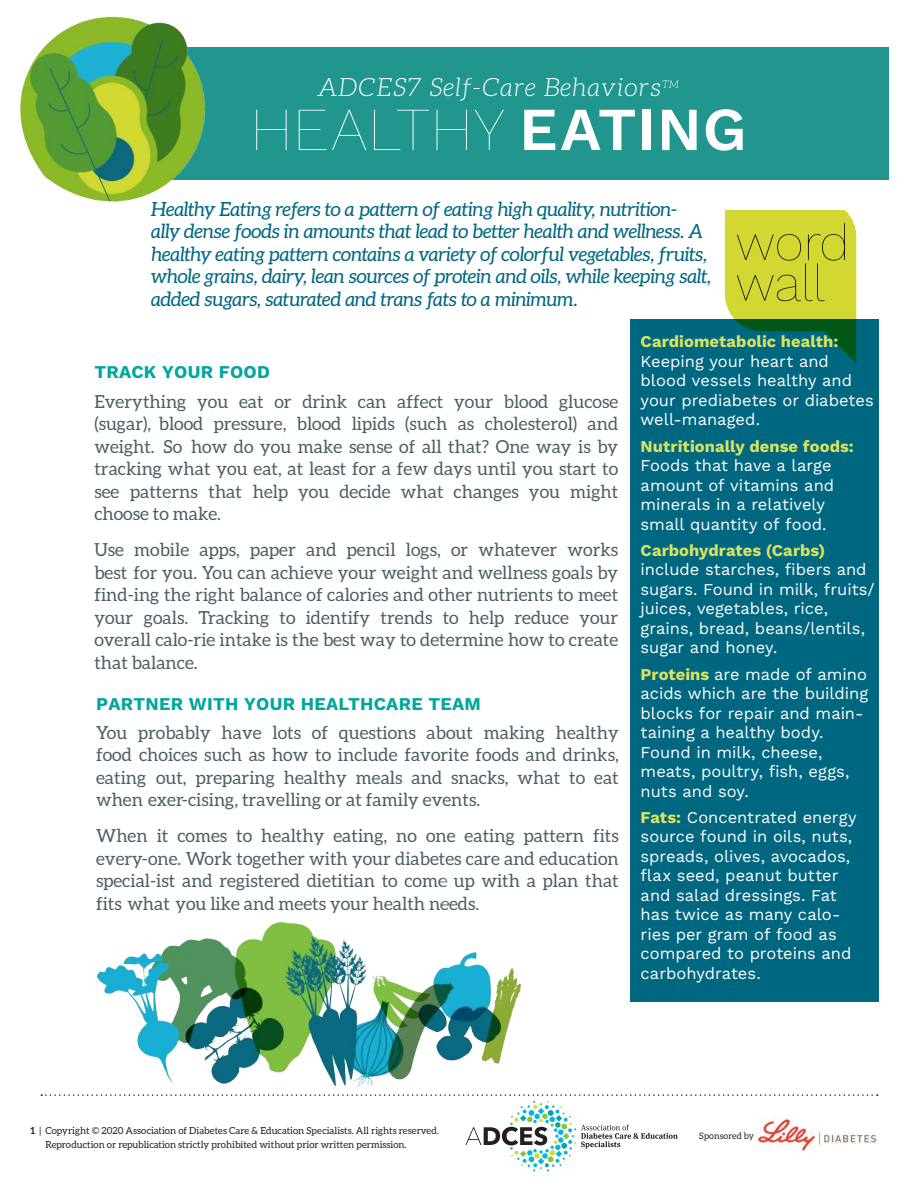
<style>
.page{position:relative;width:918px;height:1188px;background:#fff}
.page>*{position:absolute;margin:0;border:0;box-sizing:border-box;transform-origin:0 0}
.t1{font:100 61.05px "Work Sans";letter-spacing:.01em;color:#fff}
.t2{font:100 51px/40.7px "Work Sans";letter-spacing:-.005em;color:#000}
.t3{font:italic 300 25.35px "Aleo";letter-spacing:.05em;color:#fff}
.t4{font:italic 19.5px/22.5px "Aleo";letter-spacing:-.02em;color:#006781}
.t5{font:18px/22.5px "Aleo";color:#4c5f64;text-align:justify}
.t6{font:700 18px "Work Sans";letter-spacing:.015em;color:#00a69f}
.t7{font:16.5px/19.5px "Work Sans";color:#fff}
.t8{font:700 16.5px "Work Sans";letter-spacing:.005em;color:#d9e360}
.t9{font:italic 300 10.5px "Aleo";color:#fff}
.t10{font:9.75px/13.5px "Aleo";color:#241f1f}
.t11{font:9px "Aleo";color:#241f1f}
.s1{font-weight:600}
.s2{font-weight:700;color:#d9e360}
.s3{font-weight:700}
</style>
<div class="page">
<div style="left:105px;top:47px;width:784px;height:132px;background:#21968f"></div>
<div style="left:630px;top:320px;width:248px;height:682px;background:#006781"></div>
<svg style="left:725px;top:211px;width:131px;height:152px"></svg>
<svg style="left:41px;top:1094px;width:837px;height:77px"></svg>
<img style="left:755px;top:1104px;width:123px;height:47px">
<img style="left:97px;top:922px;width:424px;height:164px">
<img style="left:20px;top:16px;width:201px;height:186px">
<h3 class="t3" style="left:318px;top:73px;width:345px">ADCES7 Self-Care Behaviors</h3>
<p class="t9" style="left:662px;top:78px;width:18px">TM</p>
<h1 class="t1" style="left:250px;top:86px;width:498px">HEALTHY <span class="s1">EATING</span></h1>
<p class="t4" style="left:151px;top:198px;width:562px">Healthy Eating refers to a pattern of eating high quality, nutrition&shy;ally dense foods in amounts that lead to better health and wellness. A healthy eating pattern contains a variety of colorful vegetables, fruits, whole grains, dairy, lean sources of protein and oils, while keeping salt, added sugars, saturated and trans fats to a minimum.</p>
<h2 class="t2" style="left:735px;top:224px;width:115px">word wall</h2>
<p class="t8" style="left:641px;top:329px;width:199px">Cardiometabolic health:</p>
<p class="t7" style="left:641px;top:351px;width:235px">Keeping your heart and blood vessels healthy and your prediabetes or diabetes well-managed.</p>
<p class="t8" style="left:641px;top:433px;width:215px">Nutritionally dense foods:</p>
<p class="t7" style="left:641px;top:455px;width:195px">Foods that have a large amount of vitamins and minerals in a relatively small quantity of food.</p>
<p class="t8" style="left:641px;top:538px;width:186px">Carbohydrates (Carbs)</p>
<p class="t7" style="left:641px;top:559px;width:236px">include starches, fibers and sugars. Found in milk, fruits/ juices, vegetables, rice, grains, bread, beans/lentils, sugar and honey.</p>
<p class="t7" style="left:641px;top:664px;width:229px"><span class="s2">Proteins</span> are made of amino acids which are the building blocks for repair and main&shy;taining a healthy body.<br>Found in milk, cheese, meats, poultry, fish, eggs, nuts and soy.</p>
<p class="t7" style="left:641px;top:807px;width:218px"><span class="s2">Fats:</span> Concentrated energy source found in oils, nuts, spreads, olives, avocados, flax seed, peanut butter and salad dressings. Fat has twice as many calo&shy;ries per gram of food as compared to proteins and carbohydrates.</p>
<p class="t6" style="left:94px;top:359px;width:177px">TRACK YOUR FOOD</p>
<p class="t5" style="left:94px;top:390px;width:525px">Everything you eat or drink can affect your blood glucose (sugar), blood pressure, blood lipids (such as cholesterol) and weight. So how do you make sense of all that? One way is by tracking what you eat, at least for a few days until you start to see patterns that help you decide what changes you might choose to make.</p>
<p class="t5" style="left:94px;top:538px;width:525px">Use mobile apps, paper and pencil logs, or whatever works best for you. You can achieve your weight and wellness goals by find-ing the right balance of calories and other nutrients to meet your goals. Tracking to identify trends to help reduce your overall calo-rie intake is the best way to determine how to create that balance.</p>
<p class="t6" style="left:96px;top:690px;width:386px">PARTNER WITH YOUR HEALTHCARE TEAM</p>
<p class="t5" style="left:96px;top:721px;width:524px">You probably have lots of questions about making healthy food choices such as how to include favorite foods and drinks, eating out, preparing healthy meals and snacks, what to eat when exer-cising, travelling or at family events.</p>
<p class="t5" style="left:96px;top:824px;width:524px">When it comes to healthy eating, no one eating pattern fits every-one. Work together with your diabetes care and education special-ist and registered dietitian to come up with a plan that fits what you like and meets your health needs.</p>
<p class="t10" style="left:45px;top:1124px;width:395px;text-indent:-15px"><span class="s3">1</span> | Copyright © 2020 Association of Diabetes Care &amp; Education Specialists. All rights reserved.<br>Reproduction or republication strictly prohibited without prior written permission.</p>
<p class="t11" style="left:699px;top:1130px;width:56px">Sponsored by</p>
</div>
